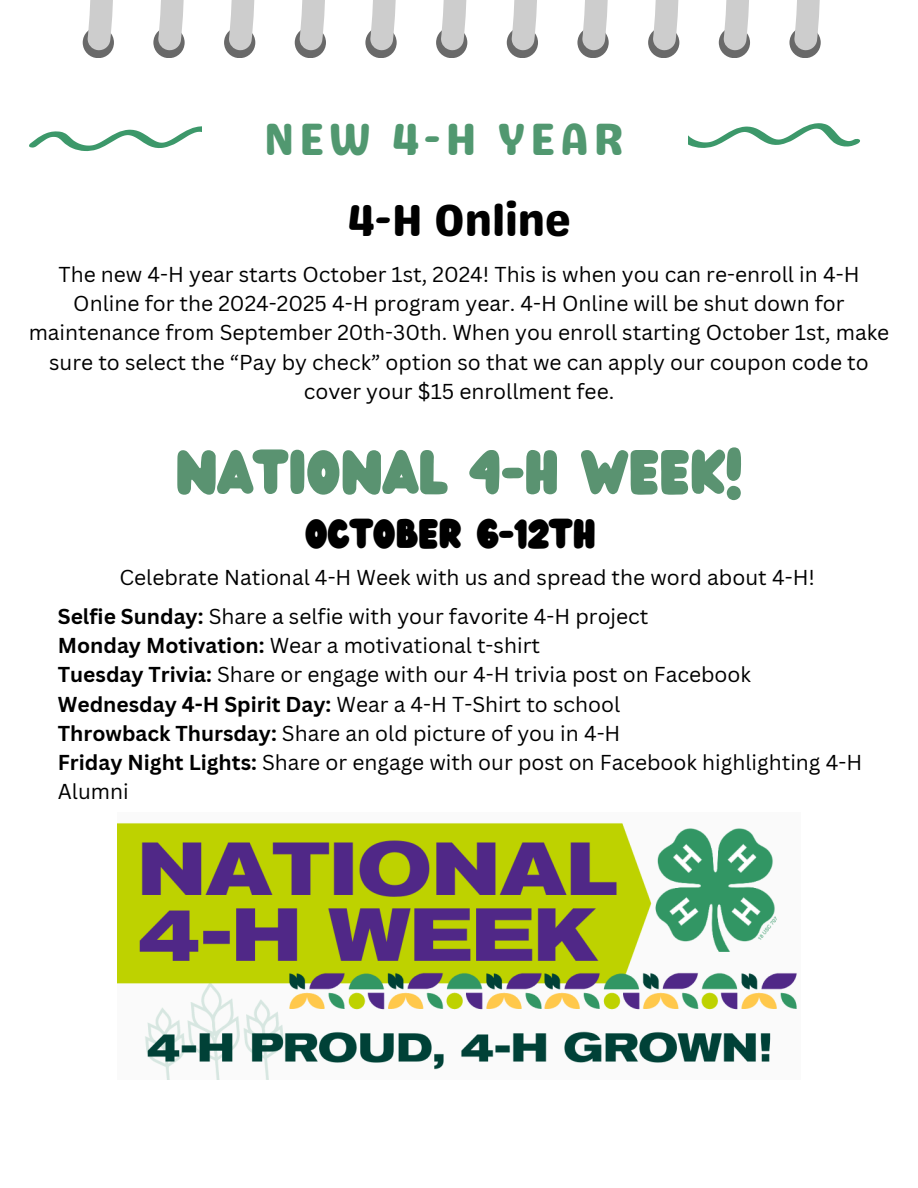
<style>
.page{position:relative;width:918px;height:1188px;background:#fff}
.page>*{position:absolute;margin:0;border:0;box-sizing:border-box;transform-origin:0 0}
.t1{font:54px "Wedges";color:#5a9371}
.t2{font:45.15px "Genty Sans";letter-spacing:.1em;color:#519870}
.t3{font:44.85px "Genty Sans";color:#000}
.t4{font:36px "Wedges";color:#000}
.t5{font:21px/29.2px "Canva Sans";color:#000;text-align:center}
.s1{font-weight:700}
</style>
<div class="page">
<svg style="left:29px;top:126px;width:172px;height:25px"></svg>
<svg style="left:688px;top:123px;width:172px;height:25px"></svg>
<div style="left:789px;top:27px;width:32px;height:31px;background:#696969;border-radius:50%"></div>
<svg style="left:794px;top:0;width:26px;height:51px"></svg>
<div style="left:719px;top:27px;width:31px;height:31px;background:#696969;border-radius:50%"></div>
<svg style="left:724px;top:0;width:25px;height:51px"></svg>
<div style="left:648px;top:27px;width:31px;height:31px;background:#696969;border-radius:50%"></div>
<svg style="left:653px;top:0;width:26px;height:51px"></svg>
<div style="left:577px;top:27px;width:32px;height:31px;background:#696969;border-radius:50%"></div>
<svg style="left:582px;top:0;width:26px;height:51px"></svg>
<div style="left:507px;top:27px;width:31px;height:31px;background:#696969;border-radius:50%"></div>
<svg style="left:512px;top:0;width:25px;height:51px"></svg>
<div style="left:436px;top:27px;width:31px;height:31px;background:#696969;border-radius:50%"></div>
<svg style="left:441px;top:0;width:26px;height:51px"></svg>
<div style="left:365px;top:27px;width:32px;height:31px;background:#696969;border-radius:50%"></div>
<svg style="left:370px;top:0;width:26px;height:51px"></svg>
<div style="left:295px;top:27px;width:31px;height:31px;background:#696969;border-radius:50%"></div>
<svg style="left:300px;top:0;width:25px;height:51px"></svg>
<div style="left:224px;top:27px;width:31px;height:31px;background:#696969;border-radius:50%"></div>
<svg style="left:229px;top:0;width:25px;height:51px"></svg>
<div style="left:153px;top:27px;width:32px;height:31px;background:#696969;border-radius:50%"></div>
<svg style="left:158px;top:0;width:26px;height:51px"></svg>
<div style="left:83px;top:27px;width:31px;height:31px;background:#696969;border-radius:50%"></div>
<svg style="left:88px;top:0;width:25px;height:51px"></svg>
<img style="left:118px;top:823px;width:679px;height:257px">
<p class="t2" style="left:264px;top:112px;width:362px">NEW 4-H YEAR</p>
<p class="t3" style="left:347px;top:194px;width:226px">4-H Online</p>
<h2 class="t5" style="left:29px;top:259px;width:862px">The new 4-H year starts October 1st, 2024! This is when you can re-enroll in 4-H Online for the 2024-2025 4-H program year. 4-H Online will be shut down for maintenance from September 20th-30th. When you enroll starting October 1st, make sure to select the “Pay by check” option so that we can apply our coupon code to cover your $15 enrollment fee.</h2>
<h3 class="t1" style="left:176px;top:432px;width:568px">NATIONAL 4-H WEEK!</h3>
<p class="t4" style="left:306px;top:507px;width:292px">OCTOBER 6-12TH</p>
<p class="t5" style="left:119px;top:562px;width:697px">Celebrate National 4-H Week with us and spread the word about 4-H!</p>
<h1 class="t5" style="left:58px;top:601px;width:592px"><span class="s1">Selfie Sunday:</span> Share a selfie with your favorite 4-H project</h1>
<h4 class="t5" style="left:58px;top:630px;width:484px"><span class="s1">Monday Motivation:</span> Wear a motivational t-shirt</h4>
<p class="t5" style="left:58px;top:659px;width:695px"><span class="s1">Tuesday Trivia:</span> Share or engage with our 4-H trivia post on Facebook</p>
<p class="t5" style="left:58px;top:689px;width:564px"><span class="s1">Wednesday 4-H Spirit Day:</span> Wear a 4-H T-Shirt to school</p>
<p class="t5" style="left:58px;top:718px;width:564px"><span class="s1">Throwback Thursday:</span> Share an old picture of you in 4-H</p>
<p class="t5" style="left:58px;top:747px;width:806px;text-align:left"><span class="s1">Friday Night Lights:</span> Share or engage with our post on Facebook highlighting 4-H<br>Alumni</p>
</div>
